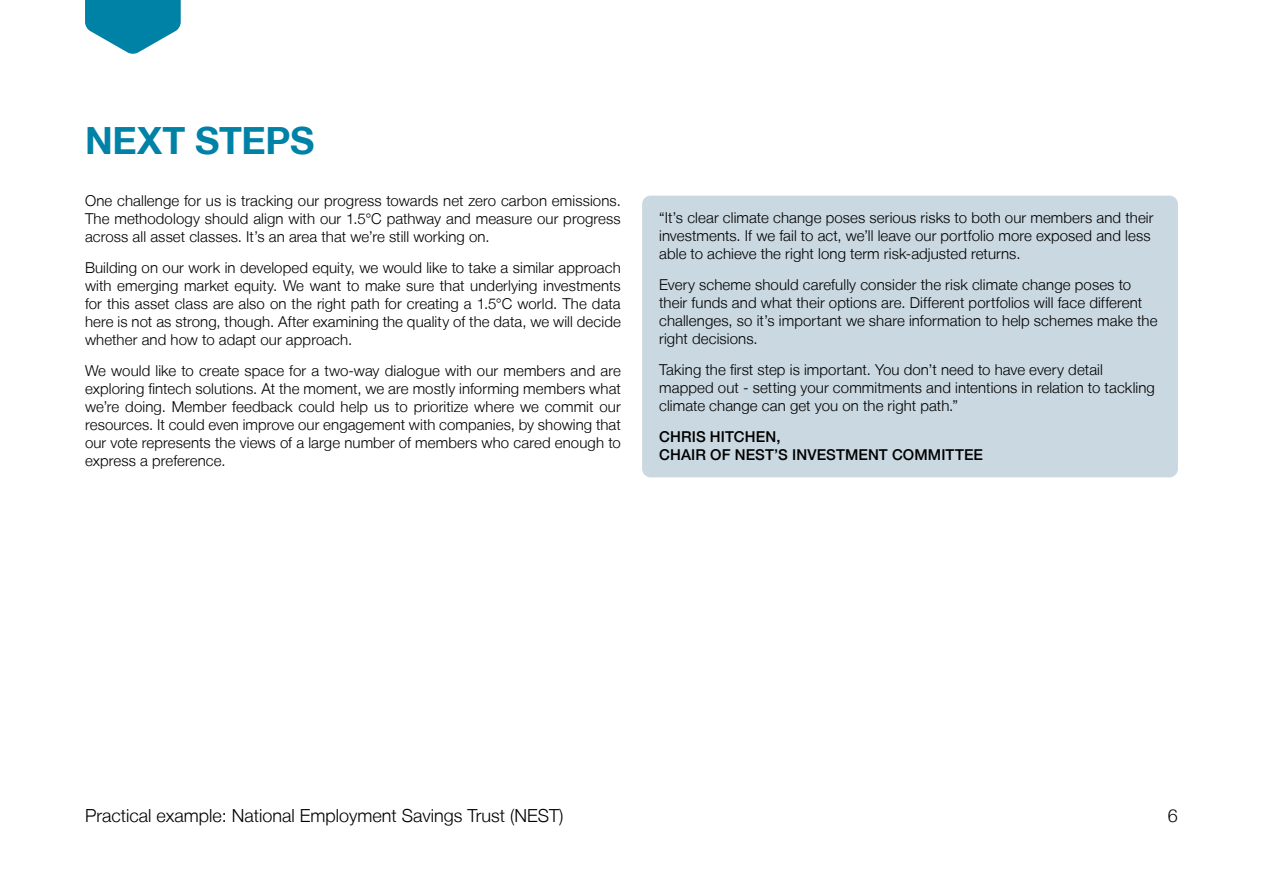
<style>
.page{position:relative;width:1263px;height:893px;background:#fff}
.page>*{position:absolute;margin:0;border:0;box-sizing:border-box;transform-origin:0 0}
.t1{font:700 37.5px "Helvetica Neue LT";letter-spacing:-.01em;color:#0081a6}
.t2{font:300 18px "Helvetica Neue LT";color:#000}
.t3{font:300 15px/18px "Helvetica Neue LT";letter-spacing:.005em;color:#000;text-align:justify}
.t4{font:500 15px/18px "Helvetica Neue LT";letter-spacing:.01em;color:#000}
</style>
<div class="page">
<svg style="left:85px;top:0;width:96px;height:54px"></svg>
<div style="left:642px;top:196px;width:536px;height:281px;background:#c9d8e1;border-radius:9px"></div>
<h1 class="t1" style="left:85px;top:118px;width:231px">NEXT STEPS</h1>
<p class="t3" style="left:85px;top:192px;width:537px">One challenge for us is tracking our progress towards net zero carbon emissions.<br>The methodology should align with our 1.5°C pathway and measure our progress across all asset classes. It’s an area that we’re still working on.</p>
<p class="t3" style="left:85px;top:258px;width:537px">Building on our work in developed equity, we would like to take a similar approach with emerging market equity. We want to make sure that underlying investments for this asset class are also on the right path for creating a 1.5°C world. The data here is not as strong, though. After examining the quality of the data, we will decide whether and how to adapt our approach.</p>
<p class="t3" style="left:85px;top:361px;width:537px">We would like to create space for a two-way dialogue with our members and are exploring fintech solutions. At the moment, we are mostly informing members what we’re doing. Member feedback could help us to prioritize where we commit our resources. It could even improve our engagement with companies, by showing that our vote represents the views of a large number of members who cared enough to express a preference.</p>
<p class="t3" style="left:659px;top:209px;width:496px;text-align:left">“It’s clear climate change poses serious risks to both our members and their investments. If we fail to act, we’ll leave our portfolio more exposed and less able to achieve the right long term risk-adjusted returns.</p>
<p class="t3" style="left:659px;top:275px;width:500px;text-align:left">Every scheme should carefully consider the risk climate change poses to their funds and what their options are. Different portfolios will face different challenges, so it’s important we share information to help schemes make the right decisions.</p>
<p class="t3" style="left:659px;top:360px;width:497px;text-align:left">Taking the first step is important. You don’t need to have every detail mapped out - setting your commitments and intentions in relation to tackling climate change can get you on the right path.”</p>
<p class="t4" style="left:659px;top:427px;width:325px">CHRIS HITCHEN,<br>CHAIR OF NEST’S INVESTMENT COMMITTEE</p>
<p class="t2" style="left:85px;top:804px;width:480px">Practical example: National Employment Savings Trust (NEST)</p>
<p class="t2" style="left:1168px;top:804px;width:12px">6</p>
</div>
